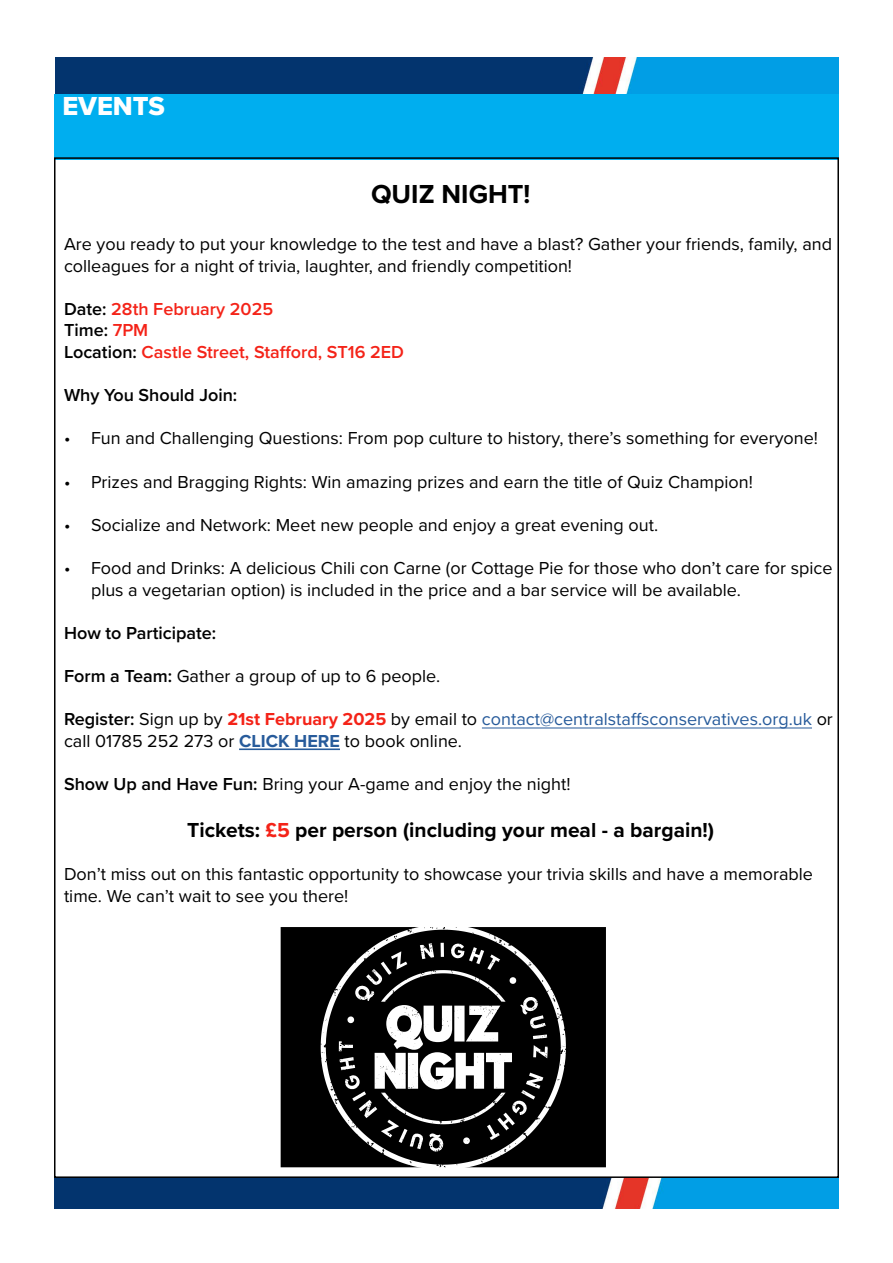
<style>
.page{position:relative;width:893px;height:1263px;background:#fff}
.page>*{position:absolute;margin:0;border:0;box-sizing:border-box;transform-origin:0 0}
.t1{font:700 27px "Proxima Nova";color:#000}
.t2{font:27px "Proxima Nova Extrabld";color:#fff}
.t3{font:700 21px "Proxima Nova";color:#000}
.t4{font:18px/21.6px "Proxima Nova";color:#000}
.t5{font:600 18px/21.6px "Proxima Nova";color:#f42318}
.t6{font:600 18px "Proxima Nova";color:#000}
.s1{color:#000}
.s2{font-weight:600}
.s3{font-weight:700;color:#f42318}
.s4{color:#275b9b}
.s5{font-weight:700;color:#275b9b}
.s6{color:#f42318}
</style>
<div class="page">
<img style="left:56px;top:57px;width:783px;height:37px">
<img style="left:54px;top:1178px;width:784px;height:31px">
<div style="left:54px;top:94px;width:785px;height:65px;background:#00aeef"></div>
<hr style="left:482px;top:727px;width:330px;height:1px;background:#275b9b">
<hr style="left:239px;top:748px;width:101px;height:2px;background:#275b9b">
<div style="left:281px;top:927px;width:325px;height:240px;background:#000"></div>
<svg style="left:321px;top:927px;width:245px;height:240px;background:#262626"></svg>
<svg style="left:339px;top:943px;width:209px;height:208px"></svg>
<h1 class="t2" style="left:62px;top:86px;width:104px">EVENTS</h1>
<h1 class="t1" style="left:371px;top:174px;width:161px">QUIZ NIGHT!</h1>
<p class="t4" style="left:64px;top:232px;width:770px">Are you ready to put your knowledge to the test and have a blast? Gather your friends, family, and colleagues for a night of trivia, laughter, and friendly competition!</p>
<p class="t5" style="left:64px;top:297px;width:341px"><span class="s1">Date:</span> 28th February 2025<br><span class="s1">Time:</span> 7PM<br><span class="s1">Location:</span> Castle Street, Stafford, ST16 2ED</p>
<p class="t6" style="left:64px;top:382px;width:175px">Why You Should Join:</p>
<p class="t4" style="left:64px;top:427px;width:755px">• Fun and Challenging Questions: From pop culture to history, there’s something for everyone!</p>
<p class="t4" style="left:64px;top:470px;width:690px">• Prizes and Bragging Rights: Win amazing prizes and earn the title of Quiz Champion!</p>
<p class="t4" style="left:64px;top:513px;width:596px">• Socialize and Network: Meet new people and enjoy a great evening out.</p>
<p class="t4" style="left:91px;top:556px;width:743px;text-indent:-27px">• Food and Drinks: A delicious Chili con Carne (or Cottage Pie for those who don’t care for spice plus a vegetarian option) is included in the price and a bar service will be available.</p>
<p class="t6" style="left:64px;top:619px;width:154px">How to Participate:</p>
<p class="t4" style="left:64px;top:664px;width:378px"><span class="s2">Form a Team:</span> Gather a group of up to 6 people.</p>
<p class="t4" style="left:64px;top:707px;width:770px"><span class="s2">Register:</span> Sign up by <span class="s3">21st February 2025</span> by email to <span class="s4">contact@centralstaffsconservatives.org.uk</span> or call 01785 252 273 or <span class="s5">CLICK HERE</span> to book online.</p>
<p class="t4" style="left:64px;top:772px;width:508px"><span class="s2">Show Up and Have Fun:</span> Bring your A-game and enjoy the night!</p>
<p class="t3" style="left:187px;top:814px;width:528px">Tickets: <span class="s6">£5</span> per person (including your meal - a bargain!)</p>
<p class="t4" style="left:64px;top:862px;width:751px">Don’t miss out on this fantastic opportunity to showcase your trivia skills and have a memorable time. We can’t wait to see you there!</p>
</div>
